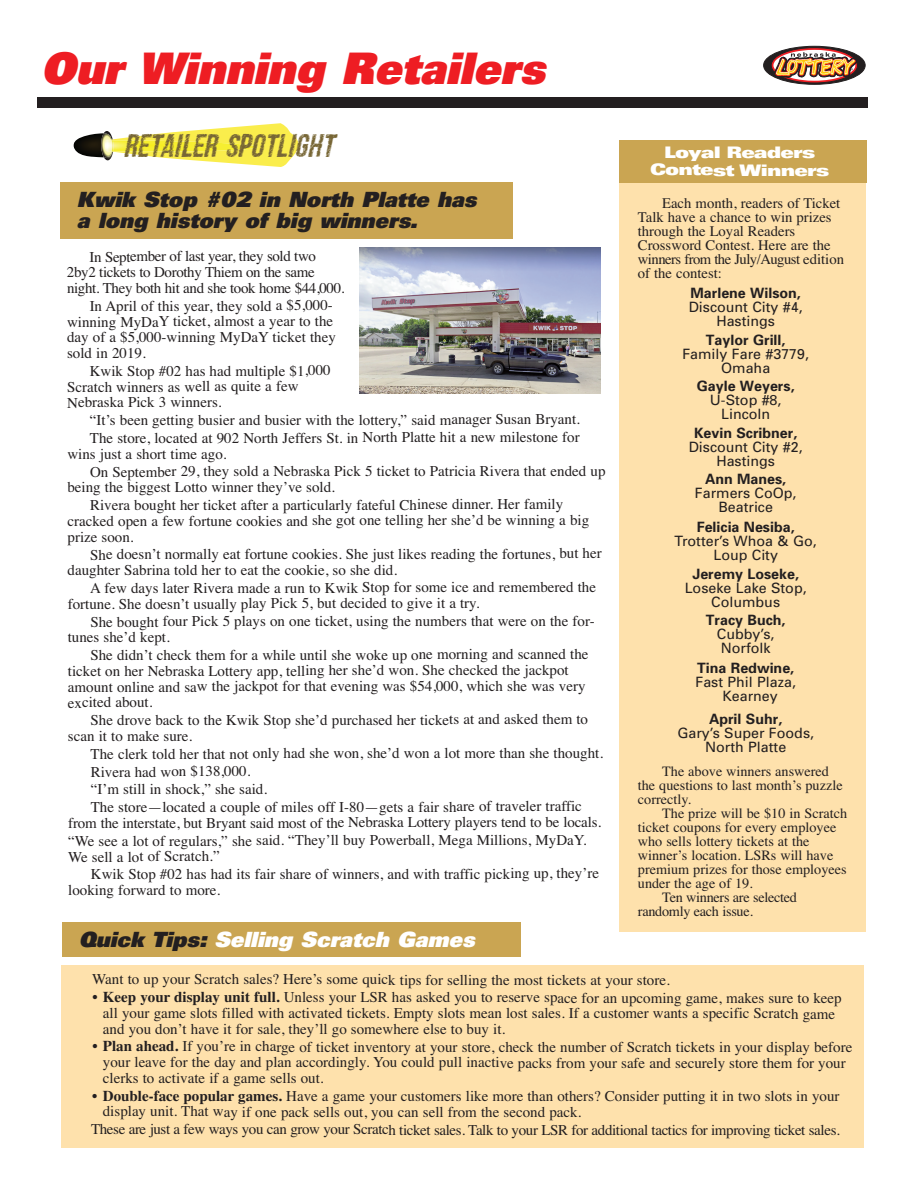
<style>
.page{position:relative;width:918px;height:1188px;background:#fff}
.page>*{position:absolute;margin:0;border:0;box-sizing:border-box;transform-origin:0 0}
.t1{font:italic 900 43.5px "Univers";color:#ee1d23}
.t2{font:italic 32.85px "clubsevenespadas";color:#776635}
.t3{font:italic 900 21px/21px "Univers";color:#231f20}
.t4{font:italic 900 21px "Univers";color:#fff}
.t5{font:900 expanded 15.9px/17.2px "Univers";letter-spacing:-.05em;color:#fff;text-align:center}
.t6{font:15px/15.9px "Times";letter-spacing:-.005em;color:#231f20}
.t7{font:15px "Times";letter-spacing:-.025em;color:#231f20}
.t8{font:15px/15.8px "Times";letter-spacing:-.03em;color:#231f20}
.t9{font:14.7px/14px "Times";color:#231f20}
.t10{font:14.25px/14px "Times";color:#231f20}
.t11{font:14.25px/14px "Univers";color:#231f20;text-align:center}
.t12{font:700 14.25px "Univers";color:#231f20}
.t13{font:14.25px "Times";letter-spacing:-.02em;color:#231f20}
.s1{color:#231f20}
.s2{font-weight:700}
</style>
<div class="page">
<div style="left:620px;top:182px;width:246px;height:750px;background:#fee1ac"></div>
<div style="left:619px;top:140px;width:247px;height:43px;background:#caa552"></div>
<svg style="left:762px;top:44px;width:105px;height:43px"></svg>
<svg style="left:763px;top:46px;width:102px;height:39px"></svg>
<div style="left:37px;top:98px;width:831px;height:10px;background:#231f20"></div>
<div style="left:61px;top:965px;width:803px;height:183px;background:#fee1ac"></div>
<img style="left:114px;top:123px;width:185px;height:44px">
<img style="left:114px;top:140px;width:144px;height:12px">
<img style="left:74px;top:133px;width:27px;height:24px">
<img style="left:101px;top:133px;width:3px;height:24px">
<svg style="left:104px;top:131px;width:10px;height:29px"></svg>
<div style="left:62px;top:923px;width:458px;height:34px;background:#caa552"></div>
<div style="left:60px;top:182px;width:453px;height:56px;background:#caa552"></div>
<img style="left:359px;top:247px;width:242px;height:147px">
<h1 class="t1" style="left:41px;top:53px;width:506px">Our Winning Retailers</h1>
<h2 class="t2" style="left:124px;top:126px;width:218px">RETAILER SPOTLIGHT</h2>
<h3 class="t3" style="left:77px;top:191px;width:401px">Kwik Stop #02 in North Platte has a long history of big winners.</h3>
<p class="t8" style="left:67px;top:248px;width:279px;text-indent:23px">In September of last year, they sold two<br>2by2 tickets to Dorothy Thiem on the same night. They both hit and she took home $44,000.</p>
<p class="t6" style="left:67px;top:298px;width:270px;text-indent:23px">In April of this year, they sold a $5,000- winning MyDaY ticket, almost a year to the day of a $5,000-winning MyDaY ticket they sold in 2019.</p>
<p class="t6" style="left:67px;top:363px;width:265px;text-indent:23px">Kwik Stop #02 has had multiple $1,000<br>Scratch winners as well as quite a few<br>Nebraska Pick 3 winners.</p>
<p class="t6" style="left:90px;top:411px;width:492px;line-height:17.9px">“It’s been getting busier and busier with the lottery,” said manager Susan Bryant.<br>The store, located at 902 North Jeffers St. in North Platte hit a new milestone for</p>
<p class="t6" style="left:67px;top:446px;width:161px">wins just a short time ago.</p>
<p class="t6" style="left:90px;top:463px;width:517px">On September 29, they sold a Nebraska Pick 5 ticket to Patricia Rivera that ended up</p>
<p class="t6" style="left:67px;top:479px;width:269px">being the biggest Lotto winner they’ve sold.</p>
<p class="t6" style="left:68px;top:497px;width:523px;text-indent:23px">Rivera bought her ticket after a particularly fateful Chinese dinner. Her family cracked open a few fortune cookies and she got one telling her she’d be winning a big prize soon.</p>
<p class="t6" style="left:68px;top:546px;width:536px;text-indent:23px">She doesn’t normally eat fortune cookies. She just likes reading the fortunes, but her daughter Sabrina told her to eat the cookie, so she did.</p>
<p class="t6" style="left:68px;top:579px;width:530px;text-indent:23px">A few days later Rivera made a run to Kwik Stop for some ice and remembered the fortune. She doesn’t usually play Pick 5, but decided to give it a try.</p>
<p class="t6" style="left:68px;top:613px;width:528px;text-indent:23px">She bought four Pick 5 plays on one ticket, using the numbers that were on the for&shy;tunes she’d kept.</p>
<p class="t6" style="left:68px;top:647px;width:522px;text-indent:23px">She didn’t check them for a while until she woke up one morning and scanned the ticket on her Nebraska Lottery app, telling her she’d won. She checked the jackpot amount online and saw the jackpot for that evening was $54,000, which she was very excited about.</p>
<p class="t6" style="left:68px;top:711px;width:522px;text-indent:23px">She drove back to the Kwik Stop she’d purchased her tickets at and asked them to scan it to make sure.</p>
<p class="t6" style="left:91px;top:744px;width:514px;line-height:17.9px">The clerk told her that not only had she won, she’d won a lot more than she thought.<br>Rivera had won $138,000.<br>“I’m still in shock,” she said.<br>The store—located a couple of miles off I-80—gets a fair share of traveler traffic</p>
<p class="t6" style="left:68px;top:813px;width:535px;line-height:17.9px">from the interstate, but Bryant said most of the Nebraska Lottery players tend to be locals. “We see a lot of regulars,” she said. “They’ll buy Powerball, Mega Millions, MyDaY.</p>
<p class="t6" style="left:68px;top:848px;width:153px">We sell a lot of Scratch.”</p>
<p class="t6" style="left:91px;top:866px;width:510px">Kwik Stop #02 has had its fair share of winners, and with traffic picking up, they’re</p>
<p class="t6" style="left:68px;top:882px;width:153px">looking forward to more.</p>
<h3 class="t4" style="left:79px;top:932px;width:398px"><span class="s1">Quick Tips:</span> Selling Scratch Games</h3>
<p class="t5" style="left:650px;top:145px;width:181px">Loyal Readers<br>Contest Winners</p>
<p class="t9" style="left:638px;top:196px;width:208px;text-indent:24px">Each month, readers of Ticket<br>Talk have a chance to win prizes through the Loyal Readers<br>Crossword Contest. Here are the winners from the July/August edition of the contest:</p>
<p class="t12" style="left:690px;top:288px;width:112px">Marlene Wilson,</p>
<p class="t11" style="left:689px;top:301px;width:116px">Discount City #4,<br>Hastings</p>
<p class="t12" style="left:706px;top:334px;width:81px">Taylor Grill,</p>
<p class="t11" style="left:682px;top:348px;width:128px">Family Fare #3779,<br>Omaha</p>
<p class="t12" style="left:697px;top:381px;width:99px">Gayle Weyers,</p>
<p class="t11" style="left:710px;top:394px;width:73px">U-Stop #8,<br>Lincoln</p>
<p class="t12" style="left:694px;top:427px;width:105px">Kevin Scribner,</p>
<p class="t11" style="left:689px;top:441px;width:116px">Discount City #2,<br>Hastings</p>
<p class="t12" style="left:705px;top:474px;width:83px">Ann Manes,</p>
<p class="t11" style="left:695px;top:487px;width:103px">Farmers CoOp,<br>Beatrice</p>
<p class="t12" style="left:697px;top:522px;width:99px">Felicia Nesiba,</p>
<p class="t11" style="left:675px;top:535px;width:144px">Trotter’s Whoa &amp; Go,<br>Loup City</p>
<p class="t12" style="left:692px;top:568px;width:108px">Jeremy Loseke,</p>
<p class="t11" style="left:685px;top:582px;width:123px">Loseke Lake Stop,<br>Columbus</p>
<p class="t12" style="left:706px;top:615px;width:81px">Tracy Buch,</p>
<p class="t11" style="left:717px;top:628px;width:59px;text-align:left">Cubby’s,<br>Norfolk</p>
<p class="t12" style="left:697px;top:663px;width:99px">Tina Redwine,</p>
<p class="t11" style="left:722px;top:676px;width:75px;text-align:left;text-indent:-27px">Fast Phil Plaza,<br>Kearney</p>
<p class="t12" style="left:709px;top:714px;width:75px">April Suhr,</p>
<p class="t11" style="left:677px;top:727px;width:138px">Gary’s Super Foods,<br>North Platte</p>
<p class="t10" style="left:638px;top:765px;width:206px;text-indent:24px">The above winners answered the questions to last month’s puzzle correctly.</p>
<p class="t10" style="left:662px;top:806px;width:186px">The prize will be $10 in Scratch</p>
<p class="t10" style="left:638px;top:820px;width:200px">ticket coupons for every employee</p>
<p class="t10" style="left:638px;top:834px;width:173px">who sells lottery tickets at the</p>
<p class="t10" style="left:638px;top:848px;width:197px">winner’s location. LSRs will have</p>
<p class="t10" style="left:638px;top:862px;width:210px">premium prizes for those employees</p>
<p class="t10" style="left:638px;top:876px;width:116px">under the age of 19.</p>
<p class="t13" style="left:662px;top:889px;width:136px">Ten winners are selected</p>
<p class="t13" style="left:638px;top:903px;width:117px">randomly each issue.</p>
<p class="t6" style="left:92px;top:971px;width:579px">Want to up your Scratch sales? Here’s some quick tips for selling the most tickets at your store.</p>
<p class="t6" style="left:103px;top:990px;width:740px;text-indent:-11px">• <span class="s2">Keep your display unit full.</span> Unless your LSR has asked you to reserve space for an upcoming game, makes sure to keep all your game slots filled with activated tickets. Empty slots mean lost sales. If a customer wants a specific Scratch game and you don’t have it for sale, they’ll go somewhere else to buy it.</p>
<p class="t6" style="left:103px;top:1039px;width:751px;text-indent:-11px">• <span class="s2">Plan ahead.</span> If you’re in charge of ticket inventory at your store, check the number of Scratch tickets in your display before your leave for the day and plan accordingly. You could pull inactive packs from your safe and securely store them for your clerks to activate if a game sells out.</p>
<p class="t6" style="left:103px;top:1088px;width:738px;line-height:15.5px;text-indent:-11px">• <span class="s2">Double-face popular games.</span> Have a game your customers like more than others? Consider putting it in two slots in your display unit. That way if one pack sells out, you can sell from the second pack.</p>
<p class="t7" style="left:91px;top:1121px;width:750px">These are just a few ways you can grow your Scratch ticket sales. Talk to your LSR for additional tactics for improving ticket sales.</p>
</div>
